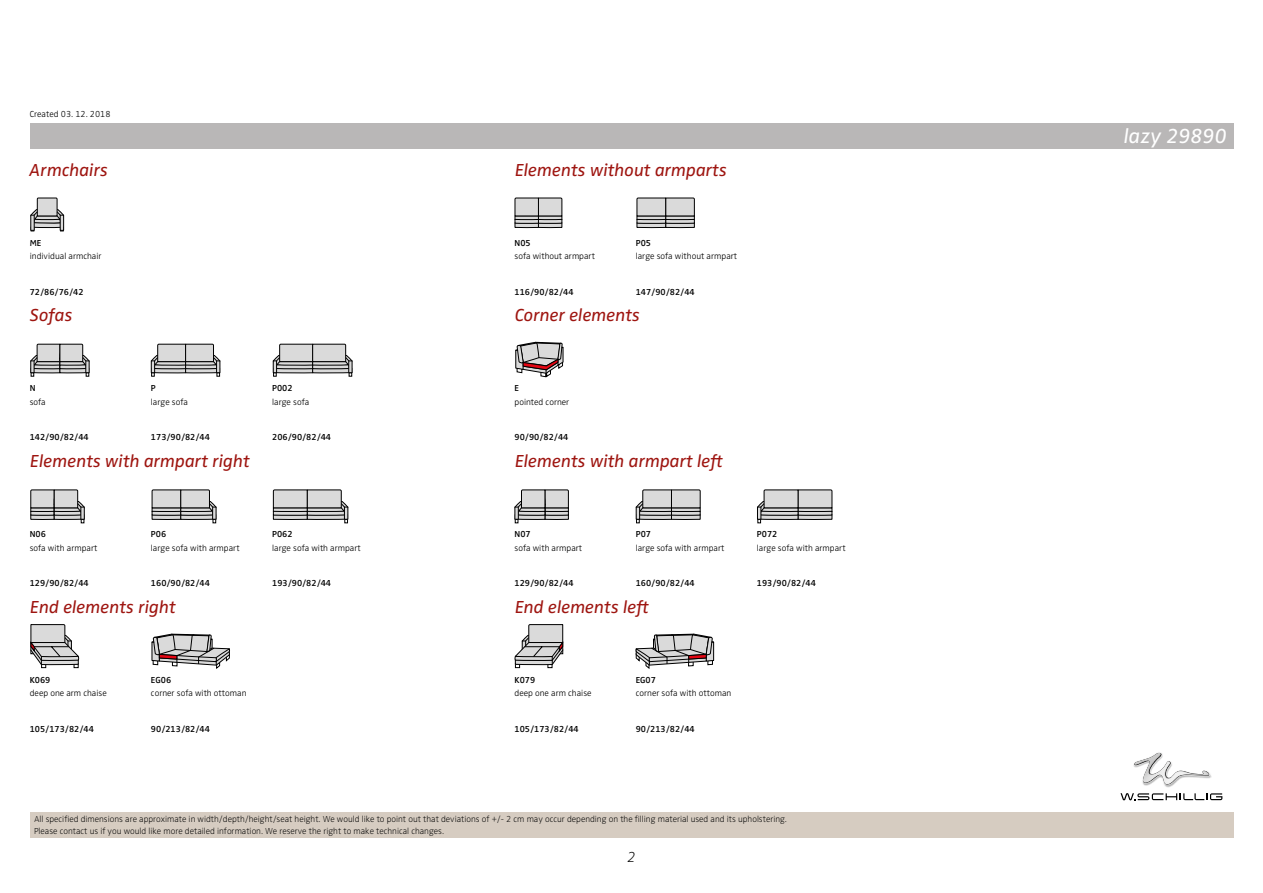
<style>
.page{position:relative;width:1263px;height:893px;background:#fff}
.page>*{position:absolute;margin:0;border:0;box-sizing:border-box;transform-origin:0 0}
.t1{font:italic 21px "Zwo Pro";color:#fff}
.t2{font:italic 18px "Zwo Pro";color:#9e1510}
.t3{font:italic 300 expanded 15px "Zwo Pro";color:#000}
.t4{font:300 9px "Zwo Pro";color:#000}
.t5{font:300 expanded 9px/12px "Zwo Pro";color:#000}
.t6{font:600 9px "Zwo Pro";color:#000}
</style>
<div class="page">
<div style="left:30px;top:123px;width:1203px;height:26px;background:#b9b7b7"></div>
<div style="left:30px;top:812px;width:1203px;height:26px;background:#d6ccc1"></div>
<svg style="left:30px;top:198px;width:34px;height:33px"></svg>
<div style="left:31px;top:215px;width:3px;height:15px;border:1px solid #000"></div>
<svg style="left:515px;top:198px;width:47px;height:30px"></svg>
<svg style="left:637px;top:198px;width:58px;height:30px"></svg>
<svg style="left:30px;top:344px;width:59px;height:33px"></svg>
<svg style="left:151px;top:344px;width:69px;height:33px"></svg>
<div style="left:216px;top:361px;width:4px;height:12px;border:1px solid #000"></div>
<svg style="left:273px;top:344px;width:79px;height:33px"></svg>
<svg style="left:515px;top:342px;width:48px;height:35px"></svg>
<svg style="left:30px;top:490px;width:55px;height:33px"></svg>
<svg style="left:152px;top:490px;width:64px;height:33px"></svg>
<div style="left:212px;top:507px;width:4px;height:12px;border:1px solid #000"></div>
<svg style="left:273px;top:490px;width:75px;height:33px"></svg>
<div style="left:344px;top:507px;width:4px;height:12px;border:1px solid #000"></div>
<svg style="left:515px;top:490px;width:54px;height:33px"></svg>
<svg style="left:636px;top:490px;width:64px;height:33px"></svg>
<div style="left:636px;top:507px;width:4px;height:12px;border:1px solid #000"></div>
<svg style="left:757px;top:490px;width:75px;height:33px"></svg>
<div style="left:757px;top:507px;width:4px;height:12px;border:1px solid #000"></div>
<svg style="left:30px;top:624px;width:49px;height:44px"></svg>
<svg style="left:152px;top:634px;width:78px;height:35px"></svg>
<svg style="left:514px;top:624px;width:49px;height:44px"></svg>
<svg style="left:636px;top:634px;width:78px;height:35px"></svg>
<img style="left:1144px;top:776px;width:68px;height:12px">
<svg style="left:1133px;top:752px;width:78px;height:33px"></svg>
<img style="left:1134px;top:753px;width:75px;height:31px">
<svg style="left:1120px;top:793px;width:102px;height:7px"></svg>
<p class="t4" style="left:30px;top:109px;width:82px">Created 03. 12. 2018</p>
<h2 class="t2" style="left:29px;top:159px;width:80px">Armchairs</h2>
<h2 class="t2" style="left:515px;top:159px;width:213px">Elements without armparts</h2>
<p class="t6" style="left:30px;top:237px;width:13px">ME</p>
<p class="t4" style="left:30px;top:251px;width:73px">individual armchair</p>
<p class="t6" style="left:30px;top:286px;width:55px">72/86/76/42</p>
<p class="t6" style="left:514px;top:237px;width:18px">N05</p>
<p class="t4" style="left:514px;top:251px;width:82px">sofa without armpart</p>
<p class="t6" style="left:514px;top:286px;width:60px">116/90/82/44</p>
<p class="t6" style="left:636px;top:237px;width:17px">P05</p>
<p class="t4" style="left:636px;top:251px;width:103px">large sofa without armpart</p>
<p class="t6" style="left:636px;top:286px;width:60px">147/90/82/44</p>
<h2 class="t2" style="left:30px;top:305px;width:44px">Sofas</h2>
<h2 class="t2" style="left:515px;top:305px;width:127px">Corner elements</h2>
<p class="t6" style="left:30px;top:383px;width:7px">N</p>
<p class="t4" style="left:30px;top:397px;width:18px">sofa</p>
<p class="t6" style="left:30px;top:432px;width:60px">142/90/82/44</p>
<p class="t6" style="left:151px;top:383px;width:6px">P</p>
<p class="t4" style="left:151px;top:397px;width:39px">large sofa</p>
<p class="t6" style="left:151px;top:432px;width:60px">173/90/82/44</p>
<p class="t6" style="left:272px;top:383px;width:22px">P002</p>
<p class="t4" style="left:272px;top:397px;width:39px">large sofa</p>
<p class="t6" style="left:272px;top:432px;width:60px">206/90/82/44</p>
<p class="t6" style="left:514px;top:383px;width:6px">E</p>
<p class="t4" style="left:514px;top:397px;width:56px">pointed corner</p>
<p class="t6" style="left:514px;top:432px;width:55px">90/90/82/44</p>
<h2 class="t2" style="left:30px;top:451px;width:221px">Elements with armpart right</h2>
<h2 class="t2" style="left:515px;top:451px;width:210px">Elements with armpart left</h2>
<p class="t6" style="left:30px;top:529px;width:18px">N06</p>
<p class="t4" style="left:30px;top:542px;width:69px">sofa with armpart</p>
<p class="t6" style="left:30px;top:578px;width:60px">129/90/82/44</p>
<p class="t6" style="left:151px;top:529px;width:17px">P06</p>
<p class="t4" style="left:151px;top:542px;width:90px">large sofa with armpart</p>
<p class="t6" style="left:151px;top:578px;width:60px">160/90/82/44</p>
<p class="t6" style="left:272px;top:529px;width:22px">P062</p>
<p class="t4" style="left:272px;top:542px;width:90px">large sofa with armpart</p>
<p class="t6" style="left:272px;top:578px;width:60px">193/90/82/44</p>
<p class="t6" style="left:514px;top:529px;width:18px">N07</p>
<p class="t4" style="left:514px;top:542px;width:69px">sofa with armpart</p>
<p class="t6" style="left:514px;top:578px;width:60px">129/90/82/44</p>
<p class="t6" style="left:636px;top:529px;width:17px">P07</p>
<p class="t4" style="left:636px;top:542px;width:90px">large sofa with armpart</p>
<p class="t6" style="left:636px;top:578px;width:60px">160/90/82/44</p>
<h2 class="t2" style="left:30px;top:596px;width:147px">End elements right</h2>
<h2 class="t2" style="left:515px;top:596px;width:135px">End elements left</h2>
<p class="t6" style="left:30px;top:674px;width:22px">K069</p>
<p class="t4" style="left:30px;top:688px;width:78px">deep one arm chaise</p>
<p class="t6" style="left:30px;top:723px;width:66px">105/173/82/44</p>
<p class="t6" style="left:151px;top:674px;width:22px">EG06</p>
<p class="t4" style="left:151px;top:688px;width:97px">corner sofa with ottoman</p>
<p class="t6" style="left:151px;top:723px;width:60px">90/213/82/44</p>
<p class="t6" style="left:514px;top:674px;width:22px">K079</p>
<p class="t4" style="left:514px;top:688px;width:78px">deep one arm chaise</p>
<p class="t6" style="left:514px;top:723px;width:66px">105/173/82/44</p>
<p class="t6" style="left:636px;top:674px;width:22px">EG07</p>
<p class="t4" style="left:636px;top:688px;width:97px">corner sofa with ottoman</p>
<p class="t6" style="left:636px;top:723px;width:60px">90/213/82/44</p>
<p class="t6" style="left:757px;top:529px;width:22px">P072</p>
<p class="t4" style="left:757px;top:542px;width:90px">large sofa with armpart</p>
<p class="t6" style="left:757px;top:578px;width:60px">193/90/82/44</p>
<p class="t5" style="left:34px;top:814px;width:754px">All specified dimensions are approximate in width/depth/height/seat height. We would like to point out that deviations of +/- 2 cm may occur depending on the filling material used and its upholstering.<br>Please contact us if you would like more detailed information. We reserve the right to make technical changes.</p>
<h3 class="t3" style="left:627px;top:848px;width:10px">2</h3>
<h1 class="t1" style="left:1124px;top:124px;width:104px">lazy 29890</h1>
</div>
